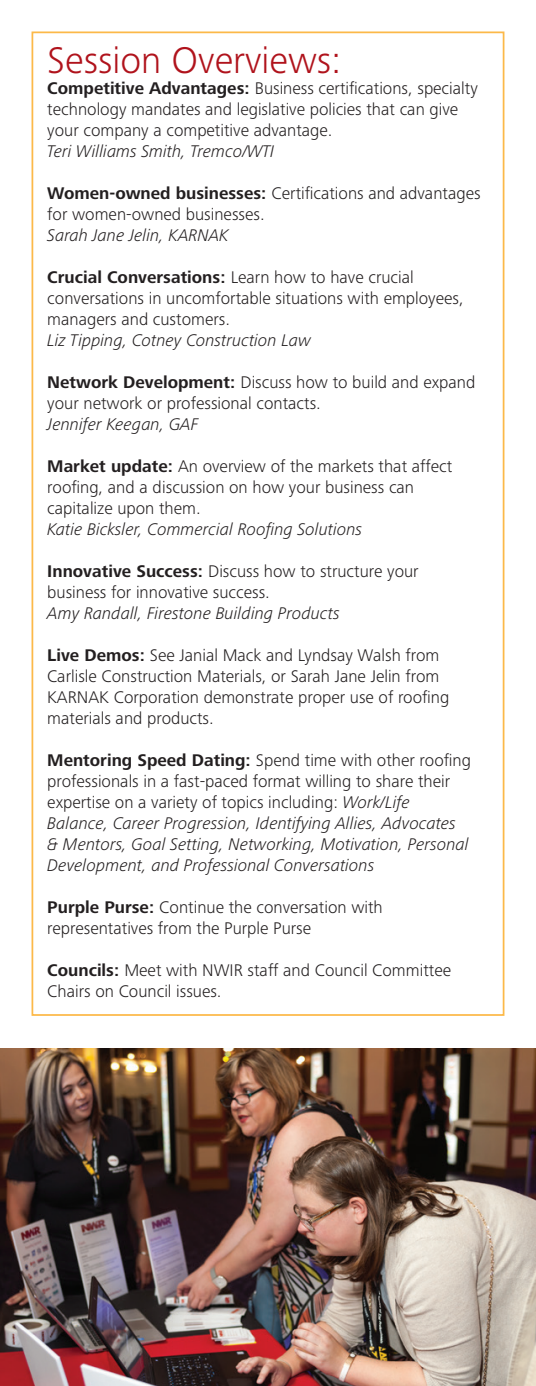
<style>
.page{position:relative;width:536px;height:1386px;background:#fff}
.page>*{position:absolute;margin:0;border:0;box-sizing:border-box;transform-origin:0 0}
.t1{font:300 38.5px "Frutiger Next Pro";color:#b0131c}
.t2{font:300 17.5px/21px "Frutiger Next Pro";color:#231f20}
.t3{font:italic 300 17.5px/21px "Frutiger Next Pro";color:#231f20}
.s1{font-weight:700}
.s2{font-weight:700;font-style:normal}
.s3{font-style:normal}
</style>
<div class="page">
<img style="left:0;top:1048px;width:536px;height:338px">
<h1 class="t1" style="left:47px;top:38px;width:295px">Session Overviews:</h1>
<p class="t2" style="left:47px;top:78px;width:432px"><span class="s1">Competitive Advantages:</span> Business certifications, specialty technology mandates and legislative policies that can give your company a competitive advantage.</p>
<p class="t3" style="left:47px;top:141px;width:228px">Teri Williams Smith, Tremco/WTI</p>
<p class="t2" style="left:47px;top:183px;width:434px"><span class="s1">Women-owned businesses:</span> Certifications and advantages for women-owned businesses.</p>
<p class="t3" style="left:47px;top:225px;width:183px">Sarah Jane Jelin, KARNAK</p>
<p class="t2" style="left:47px;top:267px;width:418px"><span class="s1">Crucial Conversations:</span> Learn how to have crucial conversations in uncomfortable situations with employees, managers and customers.</p>
<p class="t3" style="left:47px;top:330px;width:265px">Liz Tipping, Cotney Construction Law</p>
<p class="t2" style="left:47px;top:372px;width:429px"><span class="s1">Network Development:</span> Discuss how to build and expand your network or professional contacts.</p>
<p class="t3" style="left:47px;top:414px;width:152px">Jennifer Keegan, GAF</p>
<p class="t2" style="left:47px;top:456px;width:406px"><span class="s1">Market update:</span> An overview of the markets that affect roofing, and a discussion on how your business can capitalize upon them.</p>
<p class="t3" style="left:47px;top:519px;width:316px">Katie Bicksler, Commercial Roofing Solutions</p>
<p class="t2" style="left:47px;top:561px;width:373px"><span class="s1">Innovative Success:</span> Discuss how to structure your business for innovative success.</p>
<p class="t3" style="left:47px;top:603px;width:294px">Amy Randall, Firestone Building Products</p>
<p class="t2" style="left:47px;top:645px;width:403px"><span class="s1">Live Demos:</span> See Janial Mack and Lyndsay Walsh from Carlisle Construction Materials, or Sarah Jane Jelin from KARNAK Corporation demonstrate proper use of roofing materials and products.</p>
<p class="t3" style="left:47px;top:750px;width:425px"><span class="s2">Mentoring Speed Dating:</span> <span class="s3">Spend time with other roofing professionals in a fast-paced format willing to share their expertise on a variety of topics including:</span> Work/Life Balance, Career Progression, Identifying Allies, Advocates &amp; Mentors, Goal Setting, Networking, Motivation, Personal Development, and Professional Conversations</p>
<p class="t2" style="left:47px;top:897px;width:337px"><span class="s1">Purple Purse:</span> Continue the conversation with representatives from the Purple Purse</p>
<p class="t2" style="left:47px;top:960px;width:405px"><span class="s1">Councils:</span> Meet with NWIR staff and Council Committee<br>Chairs on Council issues.</p>
</div>
